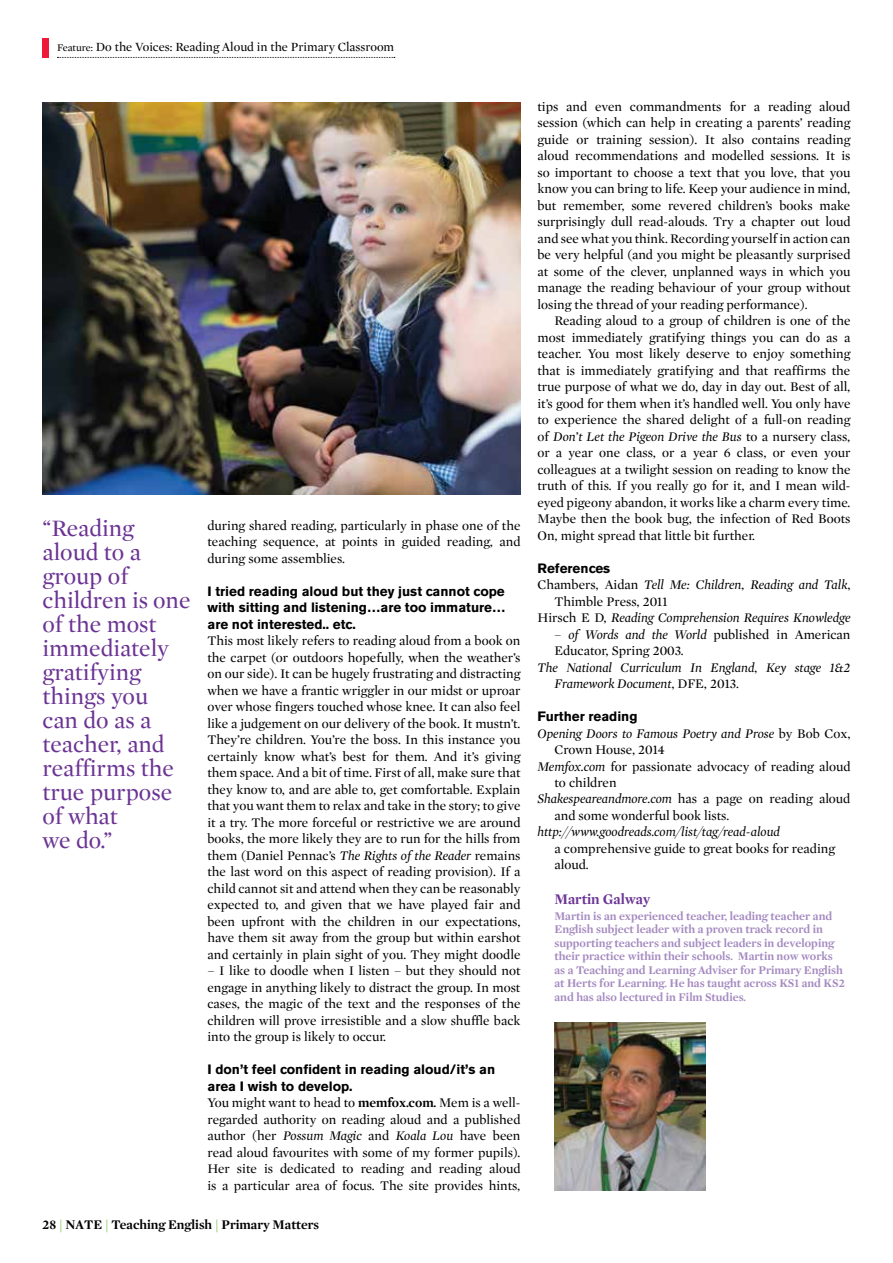
<style>
.page{position:relative;width:893px;height:1263px;background:#fff}
.page>*{position:absolute;margin:0;border:0;box-sizing:border-box;transform-origin:0 0}
.t1{font:24px/24px "Mercury Display";color:#6b3494}
.t2{font:700 15px "Mercury Display";color:#6b3494}
.t3{font:13.5px/16.5px "Mercury Display";color:#000;text-align:justify}
.t4{font:italic 13.5px/16.5px "Mercury Display";color:#000}
.t5{font:700 13.5px/16.5px "Akzidenz Grotesk BE";color:#000;text-align:justify}
.t6{font:700 13.5px "Mercury Display";color:#000}
.t7{font:12.75px "Mercury Display";color:#000}
.t8{font:700 12px/13.5px "Mercury Display";color:#a58ac0}
.s1{font-size:10.5px}
.s2{font-style:italic}
.s3{font-weight:700}
.s4{color:#72bf44}
.s5{font-style:normal}
</style>
<div class="page">
<img style="left:43px;top:102px;width:477px;height:392px">
<img style="left:554px;top:1022px;width:151px;height:169px">
<div style="left:43px;top:38px;width:6px;height:19px;background:#ed1a3b"></div>
<svg style="left:57px;top:57px;width:338px;height:1px"></svg>
<p class="t7" style="left:57px;top:39px;width:339px"><span class="s1">Feature:</span> Do the Voices: Reading Aloud in the Primary Classroom</p>
<h1 class="t1" style="left:43px;top:517px;width:149px">“Reading aloud to a group of children is one of the most immediately gratifying things you<br>can do as a teacher, and reaffirms the true purpose of what<br>we do.”</h1>
<p class="t3" style="left:207px;top:517px;width:314px">during shared reading, particularly in phase one of the teaching sequence, at points in guided reading, and during some assemblies.</p>
<p class="t5" style="left:207px;top:583px;width:300px">I tried reading aloud but they just cannot cope with sitting and listening…are too immature… are not interested.. etc.</p>
<p class="t3" style="left:207px;top:632px;width:314px">This most likely refers to reading aloud from a book on the carpet (or outdoors hopefully, when the weather’s on our side). It can be hugely frustrating and distracting when we have a frantic wriggler in our midst or uproar over whose fingers touched whose knee. It can also feel like a judgement on our delivery of the book. It mustn’t.<br>They’re children. You’re the boss. In this instance you certainly know what’s best for them. And it’s giving them space. And a bit of time. First of all, make sure that they know to, and are able to, get comfortable. Explain that you want them to relax and take in the story; to give it a try. The more forceful or restrictive we are around books, the more likely they are to run for the hills from them (Daniel Pennac’s <span class="s2">The Rights of the Reader</span> remains the last word on this aspect of reading provision). If a child cannot sit and attend when they can be reasonably expected to, and given that we have played fair and been upfront with the children in our expectations, have them sit away from the group but within earshot and certainly in plain sight of you. They might doodle</p>
<p class="t3" style="left:207px;top:962px;width:314px">– I like to doodle when I listen – but they should not engage in anything likely to distract the group. In most cases, the magic of the text and the responses of the children will prove irresistible and a slow shuffle back into the group is likely to occur.</p>
<p class="t5" style="left:207px;top:1061px;width:289px">I don’t feel confident in reading aloud/it’s an area I wish to develop.</p>
<p class="t3" style="left:207px;top:1094px;width:314px">You might want to head to <span class="s3">memfox.com.</span> Mem is a well&shy;regarded authority on reading aloud and a published author (her <span class="s2">Possum Magic</span> and <span class="s2">Koala Lou</span> have been read aloud favourites with some of my former pupils).<br>Her site is dedicated to reading and reading aloud is a particular area of focus. The site provides hints,</p>
<p class="t6" style="left:43px;top:1216px;width:278px">28 <span class="s4">|</span> NATE <span class="s4">|</span> Teaching English <span class="s4">|</span> Primary Matters</p>
<p class="t3" style="left:537px;top:98px;width:314px">tips and even commandments for a reading aloud session (which can help in creating a parents’ reading guide or training session). It also contains reading aloud recommendations and modelled sessions. It is so important to choose a text that you love, that you know you can bring to life. Keep your audience in mind, but remember, some revered children’s books make surprisingly dull read-alouds. Try a chapter out loud and see what you think. Recording yourself in action can be very helpful (and you might be pleasantly surprised at some of the clever, unplanned ways in which you manage the reading behaviour of your group without losing the thread of your reading performance).</p>
<p class="t3" style="left:537px;top:312px;width:314px;text-indent:17px">Reading aloud to a group of children is one of the most immediately gratifying things you can do as a teacher. You most likely deserve to enjoy something that is immediately gratifying and that reaffirms the true purpose of what we do, day in day out. Best of all, it’s good for them when it’s handled well. You only have to experience the shared delight of a full-on reading of <span class="s2">Don’t Let the Pigeon Drive the Bus</span> to a nursery class, or a year one class, or a year 6 class, or even your colleagues at a twilight session on reading to know the truth of this. If you really go for it, and I mean wild&shy;eyed pigeony abandon, it works like a charm every time.<br>Maybe then the book bug, the infection of Red Boots On, might spread that little bit further.</p>
<p class="t5" style="left:537px;top:560px;width:74px">References</p>
<p class="t4" style="left:537px;top:576px;width:314px"><span class="s5">Chambers, Aidan</span> Tell Me: Children, Reading and Talk<span class="s5">,</span></p>
<p class="t3" style="left:554px;top:593px;width:115px">Thimble Press, 2011</p>
<p class="t4" style="left:537px;top:609px;width:314px"><span class="s5">Hirsch E D,</span> Reading Comprehension Requires Knowledge</p>
<p class="t3" style="left:554px;top:626px;width:297px"><span class="s2">– of Words and the World</span> published in American<br>Educator, Spring 2003.</p>
<p class="t4" style="left:554px;top:659px;width:297px;text-indent:-17px">The National Curriculum In England, Key stage 1&amp;2<br>Framework Document<span class="s5">, DFE, 2013.</span></p>
<p class="t5" style="left:537px;top:708px;width:102px">Further reading</p>
<p class="t4" style="left:537px;top:725px;width:314px">Opening Doors to Famous Poetry and Prose <span class="s5">by Bob Cox,</span></p>
<p class="t3" style="left:554px;top:741px;width:112px">Crown House, 2014</p>
<p class="t3" style="left:537px;top:758px;width:314px"><span class="s2">Memfox.com</span> for passionate advocacy of reading aloud</p>
<p class="t3" style="left:554px;top:774px;width:64px">to children</p>
<p class="t4" style="left:537px;top:791px;width:314px">Shakespeareandmore.com <span class="s5">has a page on reading aloud</span></p>
<p class="t3" style="left:554px;top:807px;width:176px">and some wonderful book lists.</p>
<p class="t4" style="left:537px;top:824px;width:244px">http://www.goodreads.com/list/tag/read-aloud</p>
<p class="t3" style="left:554px;top:840px;width:282px">a comprehensive guide to great books for reading aloud.</p>
<p class="t2" style="left:554px;top:890px;width:97px">Martin Galway</p>
<p class="t8" style="left:554px;top:909px;width:292px">Martin is an experienced teacher, leading teacher and English subject leader with a proven track record in supporting teachers and subject leaders in developing their practice within their schools. Martin now works as a Teaching and Learning Adviser for Primary English at Herts for Learning. He has taught across KS1 and KS2 and has also lectured in Film Studies.</p>
</div>
